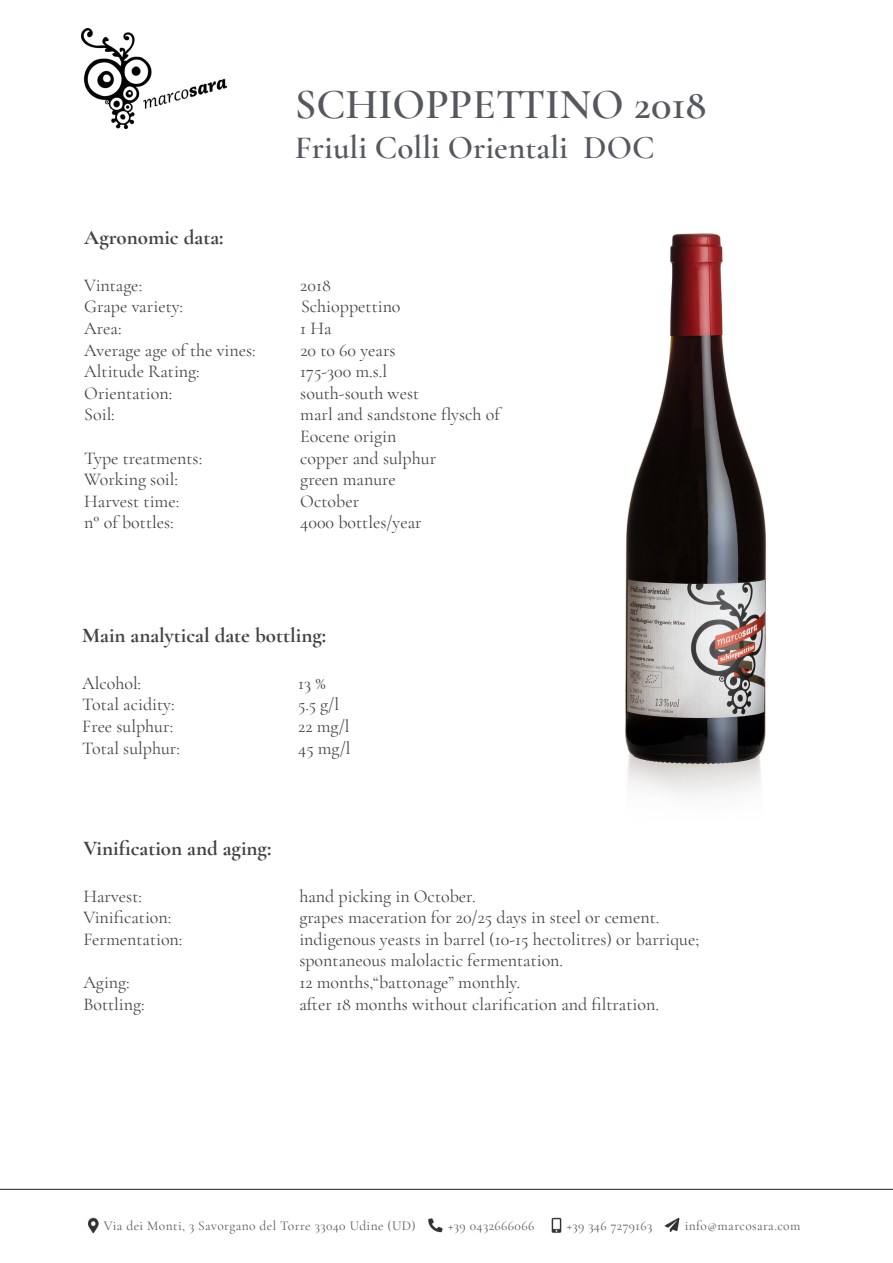
<style>
.page{position:relative;width:893px;height:1263px;background:#fff}
.page>*{position:absolute;margin:0;border:0;box-sizing:border-box;transform-origin:0 0}
.t1{font:600 42.75px "Cormorant Garamond";color:#55595f}
.t2{font:600 33.15px "Cormorant Garamond";color:#55595f}
.t3{font:700 21px "Cormorant Garamond";color:#424242}
.t4{font:18px/21.6px "Cormorant Garamond";color:#424242}
.t5{font:13.5px "Cormorant Garamond";letter-spacing:.03em;color:#55595f}
</style>
<div class="page">
<img style="left:82px;top:28px;width:144px;height:100px">
<img style="left:87px;top:1217px;width:12px;height:16px">
<img style="left:428px;top:1218px;width:15px;height:15px">
<img style="left:551px;top:1217px;width:11px;height:16px">
<img style="left:664px;top:1217px;width:16px;height:15px">
<hr style="left:0;top:1189px;width:893px;height:1px;background:#1d1d1b">
<img style="left:625px;top:233px;width:142px;height:562px">
<h1 class="t1" style="left:295px;top:78px;width:413px">SCHIOPPETTINO 2018</h1>
<h2 class="t2" style="left:295px;top:127px;width:362px">Friuli Colli Orientali DOC</h2>
<p class="t3" style="left:84px;top:224px;width:141px">Agronomic data:</p>
<p class="t4" style="left:84px;top:274px;width:59px">Vintage:</p>
<p class="t4" style="left:300px;top:274px;width:32px">2018</p>
<p class="t4" style="left:84px;top:296px;width:100px">Grape variety:</p>
<p class="t4" style="left:301px;top:296px;width:101px">Schioppettino</p>
<p class="t4" style="left:84px;top:317px;width:39px">Area:</p>
<p class="t4" style="left:300px;top:317px;width:33px">1 Ha</p>
<p class="t4" style="left:84px;top:339px;width:173px">Average age of the vines:</p>
<p class="t4" style="left:300px;top:339px;width:97px">20 to 60 years</p>
<p class="t4" style="left:84px;top:360px;width:117px">Altitude Rating:</p>
<p class="t4" style="left:300px;top:360px;width:88px">175-300 m.s.l</p>
<p class="t4" style="left:84px;top:382px;width:90px">Orientation:</p>
<p class="t4" style="left:300px;top:382px;width:120px">south-south west</p>
<p class="t4" style="left:84px;top:404px;width:32px">Soil:</p>
<p class="t4" style="left:300px;top:404px;width:201px">marl and sandstone flysch of<br>Eocene origin</p>
<p class="t4" style="left:84px;top:447px;width:119px">Type treatments:</p>
<p class="t4" style="left:300px;top:447px;width:137px">copper and sulphur</p>
<p class="t4" style="left:84px;top:468px;width:95px">Working soil:</p>
<p class="t4" style="left:300px;top:468px;width:97px">green manure</p>
<p class="t4" style="left:84px;top:490px;width:96px">Harvest time:</p>
<p class="t4" style="left:300px;top:490px;width:60px">October</p>
<p class="t4" style="left:84px;top:512px;width:91px">n° of bottles:</p>
<p class="t4" style="left:300px;top:512px;width:123px">4000 bottles/year</p>
<p class="t3" style="left:82px;top:622px;width:246px">Main analytical date bottling:</p>
<p class="t4" style="left:82px;top:672px;width:60px">Alcohol:</p>
<p class="t4" style="left:298px;top:672px;width:29px">13 %</p>
<p class="t4" style="left:82px;top:694px;width:94px">Total acidity:</p>
<p class="t4" style="left:298px;top:694px;width:42px">5.5 g/l</p>
<p class="t4" style="left:82px;top:715px;width:93px">Free sulphur:</p>
<p class="t4" style="left:298px;top:715px;width:53px">22 mg/l</p>
<p class="t4" style="left:82px;top:737px;width:99px">Total sulphur:</p>
<p class="t4" style="left:298px;top:737px;width:54px">45 mg/l</p>
<p class="t3" style="left:83px;top:835px;width:190px">Vinification and aging:</p>
<p class="t4" style="left:83px;top:885px;width:60px">Harvest:</p>
<p class="t4" style="left:299px;top:885px;width:178px">hand picking in October.</p>
<p class="t4" style="left:83px;top:906px;width:90px">Vinification:</p>
<p class="t4" style="left:299px;top:906px;width:361px">grapes maceration for 20/25 days in steel or cement.</p>
<p class="t4" style="left:83px;top:928px;width:101px">Fermentation:</p>
<p class="t4" style="left:299px;top:928px;width:402px">indigenous yeasts in barrel (10-15 hectolitres) or barrique; spontaneous malolactic fermentation.</p>
<p class="t4" style="left:83px;top:971px;width:48px">Aging:</p>
<p class="t4" style="left:299px;top:971px;width:222px">12 months,“battonage” monthly.</p>
<p class="t4" style="left:83px;top:993px;width:63px">Bottling:</p>
<p class="t4" style="left:299px;top:993px;width:361px">after 18 months without clarification and filtration.</p>
<p class="t5" style="left:104px;top:1217px;width:314px">Via dei Monti, 3 Savorgano del Torre 33040 Udine (UD)</p>
<p class="t5" style="left:448px;top:1217px;width:88px">+39 0432666066</p>
<p class="t5" style="left:567px;top:1217px;width:87px">+39 346 7279163</p>
<p class="t5" style="left:685px;top:1217px;width:117px">info@marcosara.com</p>
</div>
